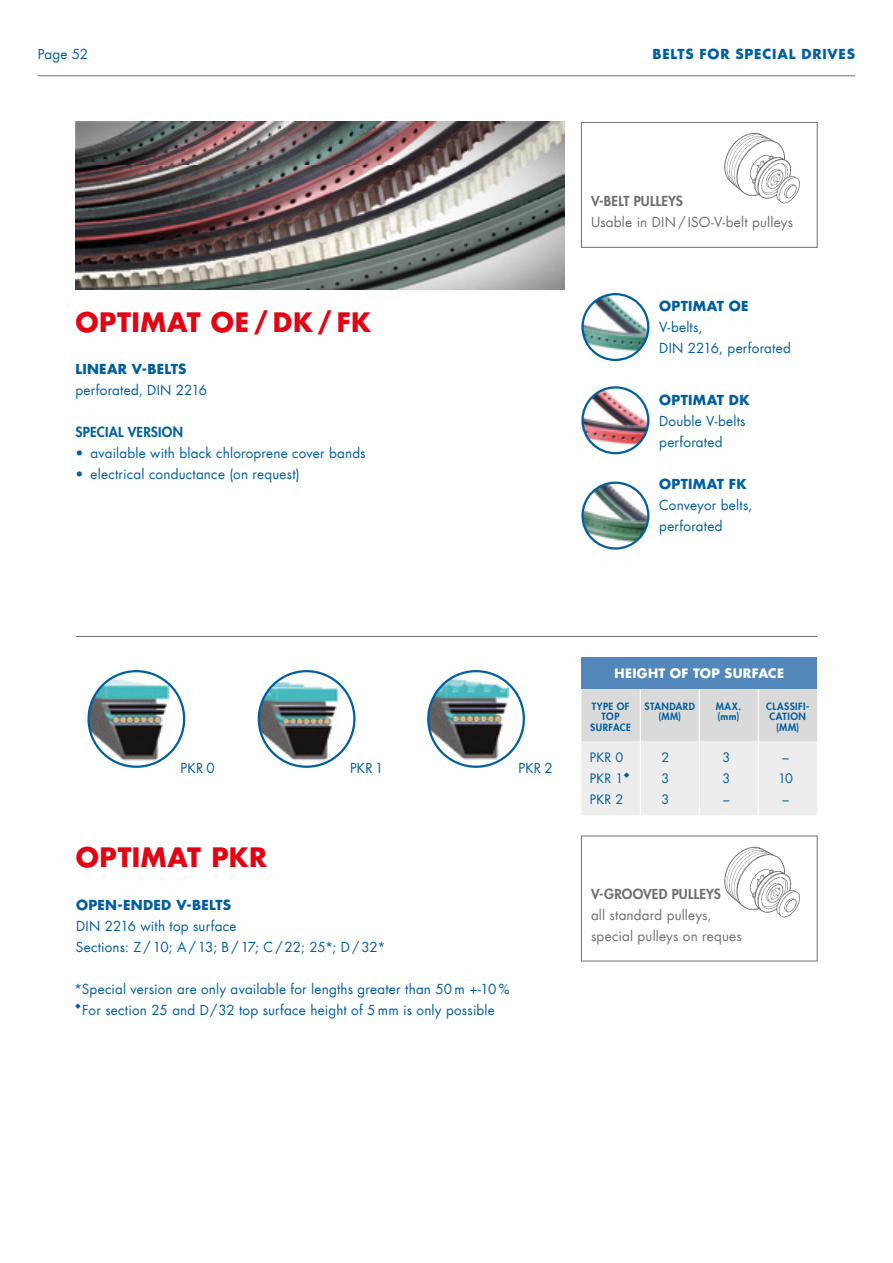
<style>
.page{position:relative;width:893px;height:1263px;background:#fff}
.page>*{position:absolute;margin:0;border:0;box-sizing:border-box;transform-origin:0 0}
.t1{font:700 26.25px "Futura Com";letter-spacing:.02em;color:#e30313}
.t2{font:13.5px/21px "Futura Com";letter-spacing:.015em;color:#005f9f}
.t3{font:13.5px/21px "Futura Com";letter-spacing:.015em;color:#6f6f6f}
.t4{font:700 13.5px "Futura Com";letter-spacing:.025em;color:#005f9f}
.t5{font:800 13.5px "Futura Com";letter-spacing:.015em;color:#6f6f6f}
.t6{font:700 13.5px "Futura Com";letter-spacing:.06em;color:#005f9f}
.t7{font:800 13.5px "Futura Com";letter-spacing:.015em;color:#005f9f}
.t8{font:12.75px/21px "Futura Com";letter-spacing:.01em;color:#005f9f;text-align:justify}
.t9{font:700 12.75px "Futura Com";letter-spacing:.025em;color:#fff}
.t10{font:800 9.75px/10.5px "Futura Com";letter-spacing:.045em;color:#005f9f;text-align:center}
</style>
<div class="page">
<img style="left:76px;top:122px;width:488px;height:168px">
<div style="left:581px;top:122px;width:237px;height:126px;border:1px solid #6f6f6f"></div>
<img style="left:724px;top:132px;width:76px;height:72px">
<div style="left:581px;top:836px;width:237px;height:125px;border:1px solid #6f6f6f"></div>
<img style="left:724px;top:846px;width:76px;height:72px">
<img style="left:582px;top:294px;width:66px;height:66px;border-radius:33px">
<div style="left:581px;top:293px;width:68px;height:68px;border:2px solid #005f9f;border-radius:50%"></div>
<img style="left:582px;top:387px;width:66px;height:66px;border-radius:50%">
<div style="left:581px;top:386px;width:68px;height:68px;border:2px solid #005f9f;border-radius:50%"></div>
<svg style="left:582px;top:483px;width:66px;height:65px"></svg>
<img style="left:584px;top:516px;width:64px;height:31px">
<div style="left:581px;top:482px;width:68px;height:68px;border:2px solid #005f9f;border-radius:50%"></div>
<img style="left:89px;top:671px;width:95px;height:96px;border-radius:50%">
<img style="left:91px;top:679px;width:19px;height:25px">
<div style="left:87px;top:670px;width:98px;height:98px;border:2px solid #005f9f;border-radius:50%"></div>
<img style="left:259px;top:671px;width:95px;height:96px;border-radius:50%">
<img style="left:259px;top:681px;width:18px;height:41px">
<div style="left:258px;top:670px;width:97px;height:98px;border:2px solid #005f9f;border-radius:50%"></div>
<img style="left:428px;top:671px;width:96px;height:96px;border-radius:50%">
<img style="left:428px;top:678px;width:23px;height:45px">
<div style="left:427px;top:670px;width:98px;height:98px;border:2px solid #005f9f;border-radius:50%"></div>
<div style="left:581px;top:657px;width:236px;height:32px;background:#5287bc"></div>
<hr style="left:76px;top:636px;width:741px;height:1px;background:#6f6f6f">
<hr style="left:38px;top:75px;width:817px;height:1px;background:#6f6f6f">
<svg style="left:581px;top:689px;width:236px;height:126px;background:#e5e5e5"></svg>
<p class="t2" style="left:38px;top:43px;width:52px">Page 52</p>
<h1 class="t1" style="left:76px;top:302px;width:297px">OPTIMAT OE / DK / FK</h1>
<p class="t4" style="left:76px;top:358px;width:113px">LINEAR V-BELTS</p>
<p class="t2" style="left:76px;top:379px;width:133px">perforated, DIn 2216</p>
<p class="t7" style="left:76px;top:422px;width:109px">SPECIAL VERSION</p>
<p class="t2" style="left:76px;top:442px;width:292px">• available with black chloroprene cover bands</p>
<p class="t2" style="left:76px;top:463px;width:226px">• electrical conductance (on request)</p>
<p class="t6" style="left:652px;top:43px;width:204px">BELTS FOR SPECIAL DRIVES</p>
<p class="t5" style="left:591px;top:191px;width:94px">V-BELT PULLEYS</p>
<p class="t3" style="left:591px;top:211px;width:204px">usable in DIn / ISO-V-belt pulleys</p>
<p class="t4" style="left:659px;top:295px;width:91px">OPTIMAT OE</p>
<p class="t2" style="left:659px;top:316px;width:133px">V-belts,<br>DIn 2216, perforated</p>
<p class="t4" style="left:659px;top:390px;width:92px">OPTIMAT DK</p>
<p class="t2" style="left:659px;top:411px;width:88px">Double V-belts perforated</p>
<p class="t4" style="left:659px;top:474px;width:89px">OPTIMAT FK</p>
<p class="t2" style="left:659px;top:495px;width:95px">Conveyor belts, perforated</p>
<p class="t2" style="left:181px;top:757px;width:36px">PKR 0</p>
<p class="t2" style="left:350px;top:757px;width:35px">PKR 1</p>
<p class="t2" style="left:519px;top:757px;width:36px">PKR 2</p>
<h1 class="t1" style="left:76px;top:837px;width:193px">OPTIMAT PKR</h1>
<p class="t4" style="left:76px;top:894px;width:156px">OPEN-ENDED V-BELTS</p>
<p class="t2" style="left:76px;top:915px;width:311px">DIn 2216 with top surface<br>Sections: z/10; A/13; b/17; C/22; 25*; D/32*</p>
<p class="t2" style="left:74px;top:978px;width:437px;text-align:center">* Special version are only available for lengths greater than 50 m +-10 %<br>For section 25 and D / 32 top surface height of 5 mm is only possible</p>
<p class="t9" style="left:615px;top:664px;width:171px">HEIGHT OF TOP SURFACE</p>
<p class="t10" style="left:590px;top:701px;width:42px">TYPE OF<br>TOP<br>SURFACE</p>
<p class="t10" style="left:645px;top:701px;width:52px">STANDARD (MM)</p>
<p class="t10" style="left:716px;top:701px;width:27px;text-align:left">MAX. (MM)</p>
<p class="t10" style="left:766px;top:701px;width:44px">CLASSIFI-<br>CATION (MM)</p>
<p class="t8" style="left:590px;top:747px;width:35px">PKR 0<br>PKR 1<br>PKR 2</p>
<p class="t8" style="left:662px;top:747px;width:9px">2<br>3<br>3</p>
<p class="t8" style="left:722px;top:747px;width:9px">3<br>3 –</p>
<p class="t8" style="left:778px;top:747px;width:17px;text-align:center">–<br>10 –</p>
<p class="t5" style="left:591px;top:884px;width:132px">V-GROOVED PULLEYS</p>
<p class="t3" style="left:591px;top:904px;width:152px">all standard pulleys, special pulleys on reques</p>
</div>
